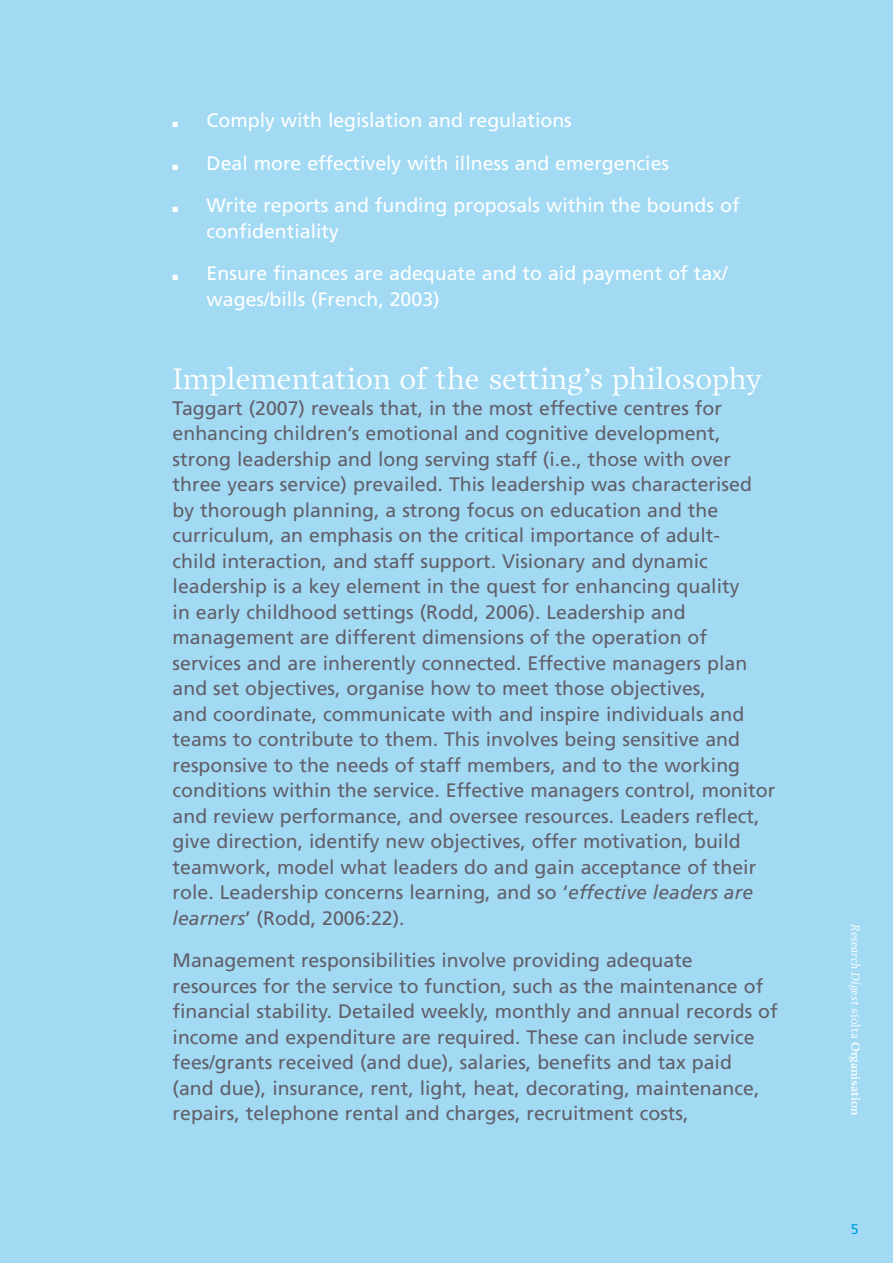
<style>
.page{position:relative;width:893px;height:1263px;background:#a2daf4}
.page>*{position:absolute;margin:0;border:0;box-sizing:border-box;transform-origin:0 0}
.t1{font:30px "Prensa";color:#fff}
.t2{font:19.5px/25.5px "Frutiger";color:#62606a}
.t3{font:19.5px/25.5px "Frutiger";color:#fff}
.t4{font:italic 12px "Prensa";color:#fff}
.s1{font-style:italic}
.s2{font-style:normal}
.s3{font-weight:600;font-style:normal}
</style>
<div class="page">
<p class="t3" style="left:173px;top:108px;width:401px">■ Comply with legislation and regulations</p>
<p class="t3" style="left:173px;top:150px;width:498px">■ Deal more effectively with illness and emergencies</p>
<p class="t3" style="left:207px;top:193px;width:534px;text-indent:-34px">■ Write reports and funding proposals within the bounds of confidentiality</p>
<p class="t3" style="left:207px;top:261px;width:522px;text-indent:-34px">■ Ensure finances are adequate and to aid payment of tax/ wages/bills (French, 2003)</p>
<h1 class="t1" style="left:173px;top:361px;width:591px">Implementation of the setting’s philosophy</h1>
<p class="t2" style="left:173px;top:395px;width:604px">Taggart (2007) reveals that, in the most effective centres for enhancing children’s emotional and cognitive development, strong leadership and long serving staff (i.e., those with over three years service) prevailed. This leadership was characterised by thorough planning, a strong focus on education and the curriculum, an emphasis on the critical importance of adult-<br>child interaction, and staff support. Visionary and dynamic leadership is a key element in the quest for enhancing quality<br>in early childhood settings (Rodd, 2006). Leadership and management are different dimensions of the operation of services and are inherently connected. Effective managers plan and set objectives, organise how to meet those objectives,<br>and coordinate, communicate with and inspire individuals and teams to contribute to them. This involves being sensitive and responsive to the needs of staff members, and to the working conditions within the service. Effective managers control, monitor and review performance, and oversee resources. Leaders reflect, give direction, identify new objectives, offer motivation, build teamwork, model what leaders do and gain acceptance of their role. Leadership concerns learning, and so ‘<span class="s1">effective leaders are learners</span>’ (Rodd, 2006:22).</p>
<p class="t2" style="left:173px;top:947px;width:607px">Management responsibilities involve providing adequate resources for the service to function, such as the maintenance of financial stability. Detailed weekly, monthly and annual records of income and expenditure are required. These can include service fees/grants received (and due), salaries, benefits and tax paid (and due), insurance, rent, light, heat, decorating, maintenance, repairs, telephone rental and charges, recruitment costs,</p>
<p class="t4" style="left:863px;top:924px;width:192px;rotate:90deg">Research Digest <span class="s2">síolta</span> <span class="s3">Organisation</span></p>
</div>
